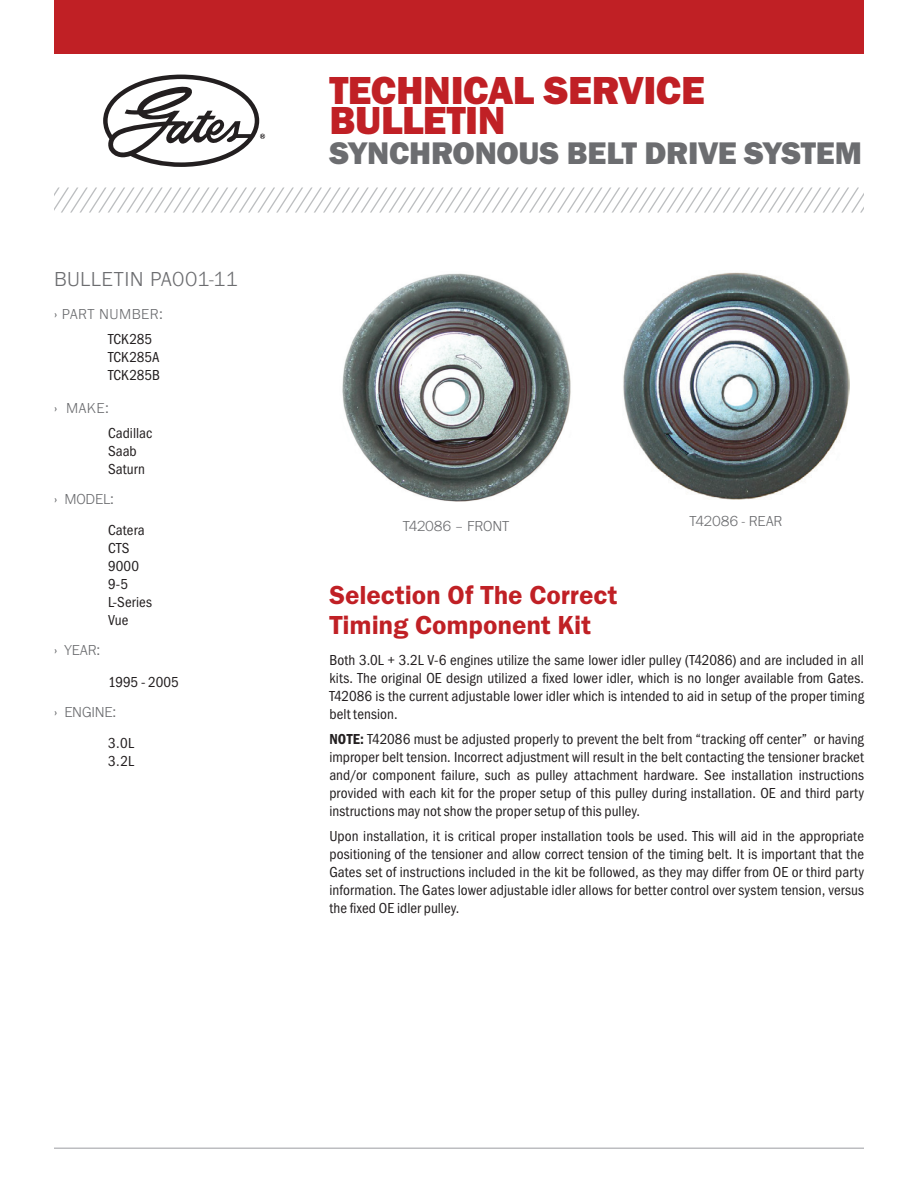
<style>
.page{position:relative;width:918px;height:1188px;background:#fff}
.page>*{position:absolute;margin:0;border:0;box-sizing:border-box;transform-origin:0 0}
.RED_HED_27{font:40.5px/30px "Franklin Gothic URW Hea";letter-spacing:-.01em;color:#c02025}
.GRAY_SUB_21_6{font:32.4px "Franklin Gothic URW Hea";letter-spacing:-.01em;color:#6c6d70}
.RED_HED_body_18_RULE{font:27px/30px "Franklin Gothic URW Dem";letter-spacing:-.005em;color:#c02025}
.med_gray_hed{font:300 21px "Franklin Gothic URW";letter-spacing:.02em;color:#6c6d70}
.body_11_spaceafter{font:15px/18px "Franklin Gothic URW Con Boo";letter-spacing:.005em;color:#231f20;text-align:justify}
.body_11_indent{font:15px "Franklin Gothic URW Con Boo";letter-spacing:.01em;color:#231f20}
.sm_gray_hed{font:300 15px "Franklin Gothic URW";letter-spacing:-.015em;color:#6c6d70}
.Subhed_gray_10{font:300 15px "Franklin Gothic URW";letter-spacing:.03em;color:#6c6d70}
.s1{font-family:"Franklin Gothic URW Con Dem"}
</style>
<div class="page">
<div style="left:54px;top:0;width:810px;height:54px;background:#c02025"></div>
<svg style="left:54px;top:188px;width:810px;height:25px"></svg>
<hr style="left:54px;top:1148px;width:810px;height:1px;background:#bcbdc0">
<svg style="left:103px;top:75px;width:162px;height:92px"></svg>
<img style="left:623px;top:272px;width:227px;height:227px">
<img style="left:342px;top:273px;width:229px;height:229px">
<p class="med_gray_hed" style="left:54px;top:266px;width:185px">BULLETIN PA001-11</p>
<p class="Subhed_gray_10" style="left:54px;top:305px;width:110px">› PART NUMBER:</p>
<p class="body_11_indent" style="left:108px;top:330px;width:46px">TCK285</p>
<p class="body_11_indent" style="left:108px;top:348px;width:53px">TCK285A</p>
<p class="body_11_indent" style="left:108px;top:366px;width:54px">TCK285B</p>
<p class="Subhed_gray_10" style="left:54px;top:399px;width:56px">› MAKE:</p>
<p class="body_11_indent" style="left:108px;top:423px;width:46px">Cadillac</p>
<p class="body_11_indent" style="left:108px;top:441px;width:30px">Saab</p>
<p class="body_11_indent" style="left:108px;top:459px;width:38px">Saturn</p>
<p class="sm_gray_hed" style="left:54px;top:489px;width:62px">› MODEL:</p>
<p class="body_11_indent" style="left:108px;top:521px;width:38px">Catera</p>
<p class="body_11_indent" style="left:108px;top:539px;width:23px">CTS</p>
<p class="body_11_indent" style="left:108px;top:557px;width:33px">9000</p>
<p class="body_11_indent" style="left:108px;top:575px;width:22px">9-5</p>
<p class="body_11_indent" style="left:108px;top:593px;width:45px">L-Series</p>
<p class="body_11_indent" style="left:108px;top:611px;width:22px">Vue</p>
<p class="sm_gray_hed" style="left:54px;top:641px;width:48px">› YEAR:</p>
<p class="body_11_indent" style="left:108px;top:672px;width:72px">1995 - 2005</p>
<p class="sm_gray_hed" style="left:54px;top:702px;width:64px">› ENGINE:</p>
<p class="body_11_indent" style="left:108px;top:734px;width:28px">3.0L</p>
<p class="body_11_indent" style="left:108px;top:752px;width:28px">3.2L</p>
<p class="RED_HED_27" style="left:329px;top:75px;width:377px">TECHNICAL SERVICE<br>BULLETIN</p>
<p class="GRAY_SUB_21_6" style="left:329px;top:132px;width:534px">SYNCHRONOUS BELT DRIVE SYSTEM</p>
<p class="sm_gray_hed" style="left:403px;top:516px;width:108px">T42086 – FRONT</p>
<p class="sm_gray_hed" style="left:690px;top:511px;width:94px">T42086 - REAR</p>
<p class="RED_HED_body_18_RULE" style="left:329px;top:579px;width:289px">Selection Of The Correct<br>Timing Component Kit</p>
<p class="body_11_spaceafter" style="left:329px;top:651px;width:536px">Both 3.0L + 3.2L V-6 engines utilize the same lower idler pulley (T42086) and are included in all kits. The original OE design utilized a fixed lower idler, which is no longer available from Gates.<br>T42086 is the current adjustable lower idler which is intended to aid in setup of the proper timing belt tension.</p>
<p class="body_11_spaceafter" style="left:329px;top:730px;width:536px"><span class="s1">NOTE:</span> T42086 must be adjusted properly to prevent the belt from “tracking off center” or having improper belt tension. Incorrect adjustment will result in the belt contacting the tensioner bracket and/or component failure, such as pulley attachment hardware. See installation instructions provided with each kit for the proper setup of this pulley during installation. OE and third party instructions may not show the proper setup of this pulley.</p>
<p class="body_11_spaceafter" style="left:329px;top:826px;width:536px">Upon installation, it is critical proper installation tools be used. This will aid in the appropriate positioning of the tensioner and allow correct tension of the timing belt. It is important that the Gates set of instructions included in the kit be followed, as they may differ from OE or third party information. The Gates lower adjustable idler allows for better control over system tension, versus the fixed OE idler pulley.</p>
</div>
